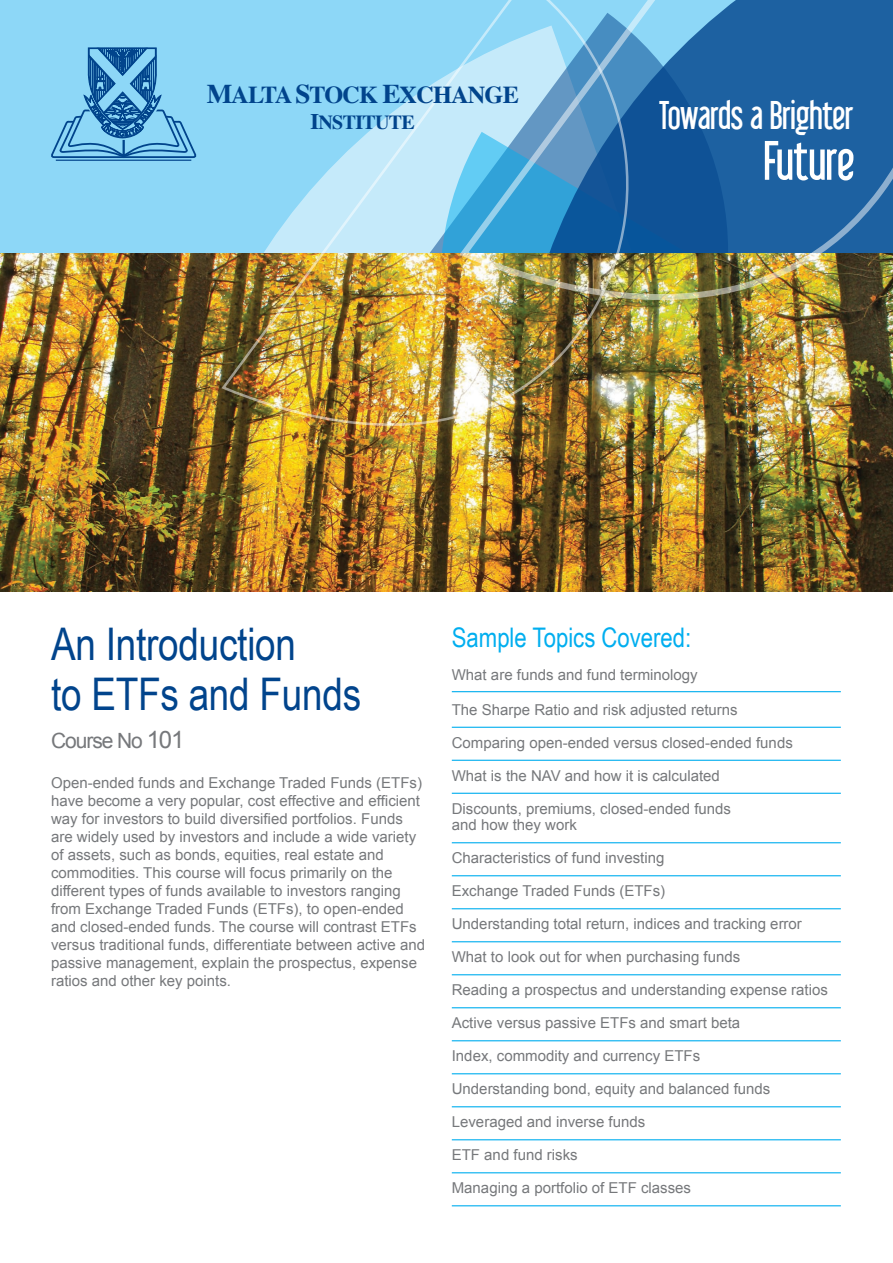
<style>
.page{position:relative;width:893px;height:1263px;background:#fff}
.page>*{position:absolute;margin:0;border:0;box-sizing:border-box;transform-origin:0 0}
.t1{font:54px "Libel Suit";color:#fff}
.t2{font:45px "Arial Narrow";letter-spacing:-.005em;color:#01448c}
.t3{font:39px "Libel Suit";color:#fff}
.t4{font:27px "Arial Narrow";color:#00aeef}
.t5{font:700 24.3px "Times";letter-spacing:-.035em;color:#01448c}
.t6{font:21px "Arial";letter-spacing:-.05em;color:#76787b}
.t7{font:700 20.1px "Times";letter-spacing:-.035em;color:#01448c}
.t8{font:15px/18px "Arial";color:#76787b}
.s1{font-size:27.15px}
.s2{font-size:22.35px}
.s3{font-size:24px}
</style>
<div class="page">
<div style="left:0;top:0;width:893px;height:273px;background:#8dd7f7"></div>
<hr style="left:452px;top:691px;width:389px;height:1px;background:#00aeef">
<hr style="left:452px;top:727px;width:389px;height:1px;background:#00aeef">
<hr style="left:452px;top:760px;width:389px;height:1px;background:#00aeef">
<hr style="left:452px;top:793px;width:389px;height:1px;background:#00aeef">
<hr style="left:452px;top:842px;width:389px;height:1px;background:#00aeef">
<hr style="left:452px;top:875px;width:389px;height:1px;background:#00aeef">
<hr style="left:452px;top:908px;width:389px;height:1px;background:#00aeef">
<hr style="left:452px;top:941px;width:389px;height:1px;background:#00aeef">
<hr style="left:452px;top:974px;width:389px;height:1px;background:#00aeef">
<hr style="left:452px;top:1007px;width:389px;height:1px;background:#00aeef">
<hr style="left:452px;top:1040px;width:389px;height:1px;background:#00aeef">
<hr style="left:452px;top:1073px;width:389px;height:1px;background:#00aeef">
<hr style="left:452px;top:1106px;width:389px;height:1px;background:#00aeef">
<hr style="left:452px;top:1139px;width:389px;height:1px;background:#00aeef">
<hr style="left:452px;top:1172px;width:389px;height:1px;background:#00aeef">
<hr style="left:452px;top:1205px;width:389px;height:1px;background:#00aeef">
<hr style="left:56px;top:160px;width:135px;height:1px;background:#01448c">
<img style="left:0;top:253px;width:893px;height:338px">
<svg style="left:51px;top:48px;width:146px;height:111px"></svg>
<img style="left:220px;top:69px;width:444px;height:378px">
<img style="left:457px;top:0;width:436px;height:323px">
<p class="t5" style="left:207px;top:71px;width:314px"><span class="s1">M</span>ALTA <span class="s1">S</span>TOCK <span class="s1">E</span>XCHANGE</p>
<p class="t7" style="left:311px;top:103px;width:106px"><span class="s2">I</span>NSTITUTE</p>
<p class="t3" style="left:659px;top:94px;width:195px">Towards a Brighter</p>
<p class="t1" style="left:764px;top:132px;width:92px">Future</p>
<p class="t2" style="left:51px;top:611px;width:247px">An Introduction</p>
<p class="t2" style="left:51px;top:661px;width:312px">to ETFs and Funds</p>
<p class="t6" style="left:51px;top:727px;width:135px">Course No <span class="s3">101</span></p>
<p class="t8" style="left:51px;top:774px;width:376px">Open-ended funds and Exchange Traded Funds (ETFs) have become a very popular, cost effective and efficient way for investors to build diversified portfolios. Funds are widely used by investors and include a wide variety of assets, such as bonds, equities, real estate and commodities. This course will focus primarily on the different types of funds available to investors ranging from Exchange Traded Funds (ETFs), to open-ended and closed-ended funds. The course will contrast ETFs versus traditional funds, differentiate between active and passive management, explain the prospectus, expense ratios and other key points.</p>
<p class="t4" style="left:452px;top:618px;width:241px">Sample Topics Covered:</p>
<p class="t8" style="left:452px;top:666px;width:247px">What are funds and fund terminology</p>
<p class="t8" style="left:452px;top:700px;width:287px">The Sharpe Ratio and risk adjusted returns</p>
<p class="t8" style="left:452px;top:733px;width:342px">Comparing open-ended versus closed-ended funds</p>
<p class="t8" style="left:452px;top:766px;width:270px">What is the NAV and how it is calculated</p>
<p class="t8" style="left:452px;top:799px;width:281px">Discounts, premiums, closed-ended funds</p>
<p class="t8" style="left:452px;top:816px;width:127px">and how they work</p>
<p class="t8" style="left:452px;top:849px;width:214px">Characteristics of fund investing</p>
<p class="t8" style="left:452px;top:882px;width:215px">Exchange Traded Funds (ETFs)</p>
<p class="t8" style="left:452px;top:915px;width:352px">Understanding total return, indices and tracking error</p>
<p class="t8" style="left:452px;top:948px;width:290px">What to look out for when purchasing funds</p>
<p class="t8" style="left:452px;top:981px;width:378px">Reading a prospectus and understanding expense ratios</p>
<p class="t8" style="left:452px;top:1014px;width:290px">Active versus passive ETFs and smart beta</p>
<p class="t8" style="left:452px;top:1047px;width:250px">Index, commodity and currency ETFs</p>
<p class="t8" style="left:452px;top:1080px;width:320px">Understanding bond, equity and balanced funds</p>
<p class="t8" style="left:452px;top:1113px;width:195px">Leveraged and inverse funds</p>
<p class="t8" style="left:452px;top:1146px;width:127px">ETF and fund risks</p>
<p class="t8" style="left:452px;top:1179px;width:241px">Managing a portfolio of ETF classes</p>
</div>
